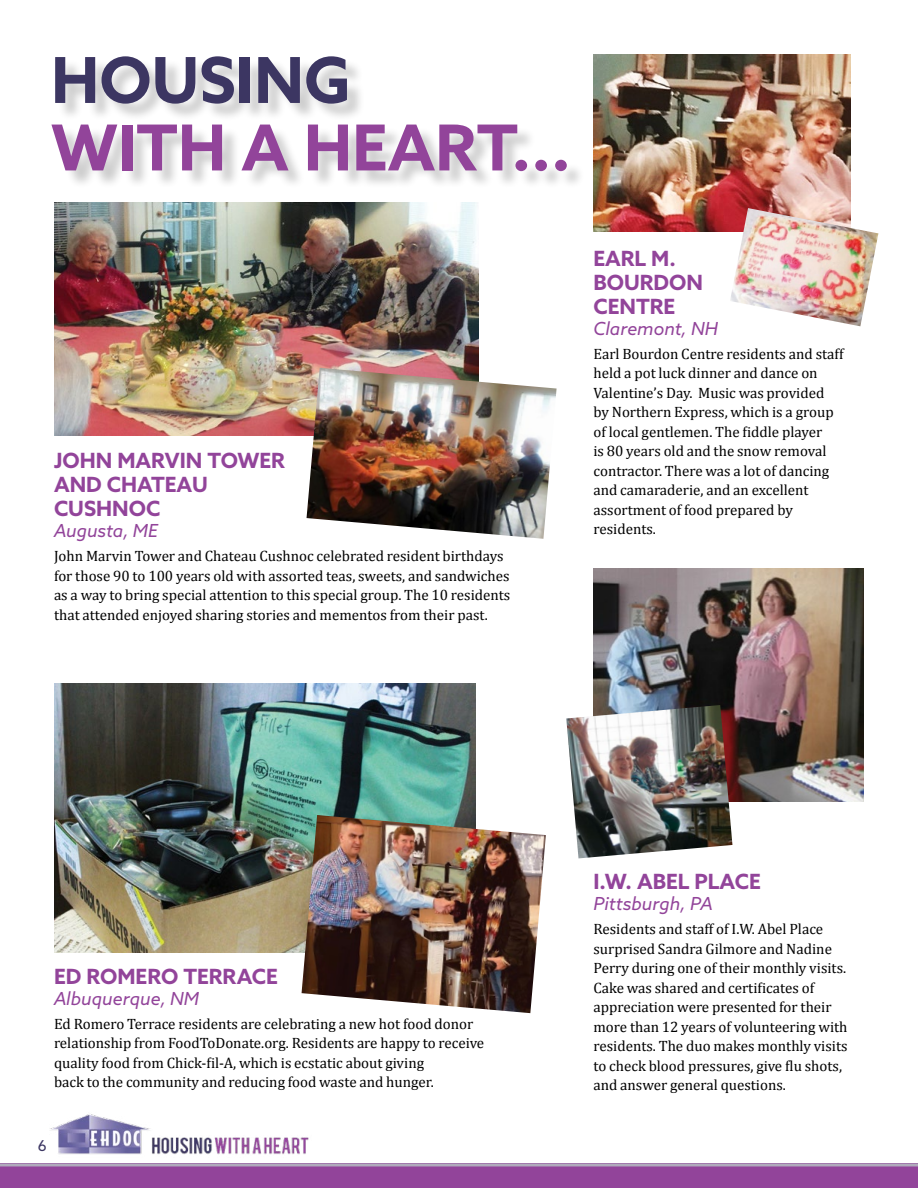
<style>
.page{position:relative;width:918px;height:1188px;background:#fff}
.page>*{position:absolute;margin:0;border:0;box-sizing:border-box;transform-origin:0 0}
.t1{font:700 63.45px/67.5px "Azo Sans";color:#92449a}
.t2{font:700 21px/24px "Azo Sans";color:#92449a}
.t3{font:italic 18px "Azo Sans";color:#92449a}
.OPTIMA_director_lett{font:15px/19.5px "Cambria";color:#000}
.t4{font:15px "Azo Sans";color:#3c3662}
.s1{color:#3c3662}
</style>
<div class="page">
<div style="left:0;top:1164px;width:918px;height:24px;background:#92449a"></div>
<hr style="left:0;top:1163px;width:918px;height:3px;background:#b0aabc">
<div style="left:55px;top:59px;width:530px;height:131px;background:#000;opacity:.2"></div>
<img style="left:50px;top:1114px;width:259px;height:41px">
<img style="left:593px;top:55px;width:258px;height:177px">
<img style="left:593px;top:569px;width:271px;height:233px">
<img style="left:54px;top:683px;width:421px;height:269px">
<img style="left:54px;top:202px;width:425px;height:234px">
<img style="left:307px;top:368px;width:250px;height:171px">
<img style="left:730px;top:208px;width:148px;height:118px">
<img style="left:302px;top:815px;width:244px;height:198px">
<img style="left:566px;top:705px;width:166px;height:153px">
<p class="t1" style="left:51px;top:45px;width:521px"><span class="s1">HOUSING<br></span>WITH A HEART...</p>
<p class="t2" style="left:54px;top:448px;width:232px">JOHN MARVIN TOWER<br>AND CHATEAU<br>CUSHNOC</p>
<p class="t3" style="left:54px;top:519px;width:105px">Augusta, ME</p>
<p class="OPTIMA_director_lett" style="left:54px;top:546px;width:458px">John Marvin Tower and Chateau Cushnoc celebrated resident birthdays for those 90 to 100 years old with assorted teas, sweets, and sandwiches as a way to bring special attention to this special group. The 10 residents that attended enjoyed sharing stories and mementos from their past.</p>
<p class="t2" style="left:593px;top:246px;width:111px">EARL M.<br>BOURDON<br>CENTRE</p>
<p class="t3" style="left:593px;top:317px;width:126px">Claremont, NH</p>
<p class="OPTIMA_director_lett" style="left:593px;top:344px;width:252px">Earl Bourdon Centre residents and staff held a pot luck dinner and dance on Valentine’s Day. Music was provided by Northern Express, which is a group of local gentlemen. The fiddle player<br>is 80 years old and the snow removal contractor. There was a lot of dancing and camaraderie, and an excellent assortment of food prepared by residents.</p>
<p class="t2" style="left:54px;top:964px;width:225px">ED ROMERO TERRACE</p>
<p class="t3" style="left:54px;top:986px;width:147px">Albuquerque, NM</p>
<p class="OPTIMA_director_lett" style="left:54px;top:1014px;width:432px">Ed Romero Terrace residents are celebrating a new hot food donor relationship from FoodToDonate.org. Residents are happy to receive quality food from Chick-fil-A, which is ecstatic about giving<br>back to the community and reducing food waste and hunger.</p>
<p class="t4" style="left:38px;top:1135px;width:10px">6</p>
<p class="t2" style="left:593px;top:869px;width:169px">I.W. ABEL PLACE</p>
<p class="t3" style="left:593px;top:892px;width:121px">Pittsburgh, PA</p>
<p class="OPTIMA_director_lett" style="left:593px;top:919px;width:256px">Residents and staff of I.W. Abel Place surprised Sandra Gilmore and Nadine Perry during one of their monthly visits.<br>Cake was shared and certificates of appreciation were presented for their more than 12 years of volunteering with residents. The duo makes monthly visits to check blood pressures, give flu shots, and answer general questions.</p>
</div>
